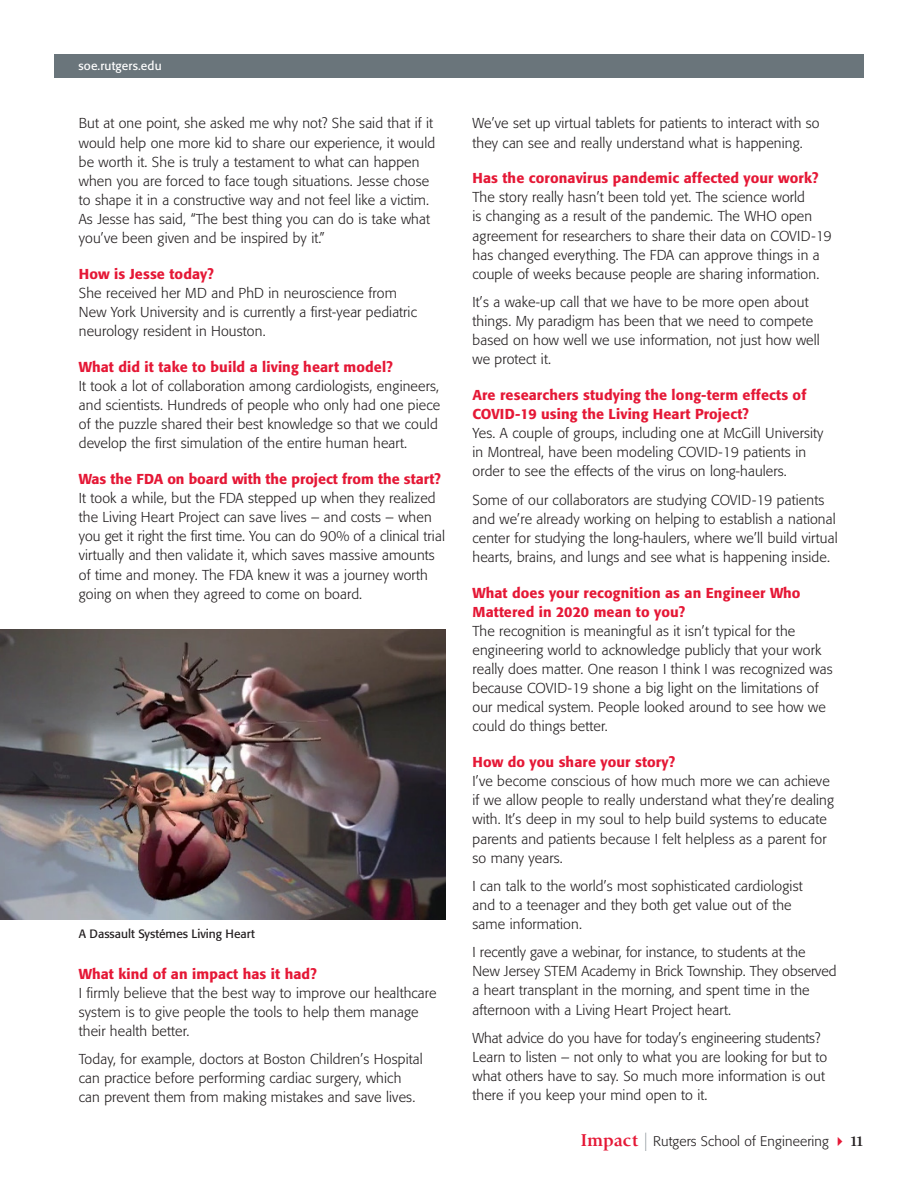
<style>
.page{position:relative;width:918px;height:1188px;background:#fff}
.page>*{position:absolute;margin:0;border:0;box-sizing:border-box;transform-origin:0 0}
.t1{font:700 15px "Giovanni Std";color:#231f20}
.t2{font:300 14.25px/19.2px "Formata";letter-spacing:.01em;color:#231f20}
.t3{font:500 14.25px/19.2px "Formata";letter-spacing:.01em;color:#e51836}
.t4{font:300 13.8px "Formata";letter-spacing:.01em;color:#231f20}
.t5{font:12px "Formata";color:#231f20}
.t6{font:12px "Formata";letter-spacing:.01em;color:#fff}
.s1{font-family:"Giovanni Std";font-weight:700;font-size:18px;color:#e51836}
.s2{font-family:"Neue Helvetica Pro 29 Cm Ult Lt";font-weight:400;font-size:25.5px;color:#6a757b}
</style>
<div class="page">
<div style="left:54px;top:54px;width:810px;height:24px;background:#6a757b"></div>
<img style="left:0;top:630px;width:446px;height:289px">
<p class="t6" style="left:79px;top:58px;width:85px">soe.rutgers.edu</p>
<p class="t2" style="left:79px;top:114px;width:358px">But at one point, she asked me why not? She said that if it would help one more kid to share our experience, it would be worth it. She is truly a testament to what can happen when you are forced to face tough situations. Jesse chose to shape it in a constructive way and not feel like a victim.<br>As Jesse has said, “The best thing you can do is take what you’ve been given and be inspired by it.”</p>
<p class="t3" style="left:79px;top:264px;width:137px">How is Jesse today?</p>
<p class="t2" style="left:79px;top:283px;width:340px">She received her MD and PhD in neuroscience from<br>New York University and is currently a first-year pediatric neurology resident in Houston.</p>
<p class="t3" style="left:79px;top:357px;width:316px">What did it take to build a living heart model?</p>
<p class="t2" style="left:79px;top:376px;width:363px">It took a lot of collaboration among cardiologists, engineers, and scientists. Hundreds of people who only had one piece of the puzzle shared their best knowledge so that we could develop the first simulation of the entire human heart.</p>
<p class="t3" style="left:79px;top:469px;width:364px">Was the FDA on board with the project from the start?</p>
<p class="t2" style="left:79px;top:489px;width:368px">It took a while, but the FDA stepped up when they realized the Living Heart Project can save lives – and costs – when you get it right the first time. You can do 90% of a clinical trial virtually and then validate it, which saves massive amounts of time and money. The FDA knew it was a journey worth going on when they agreed to come on board.</p>
<p class="t5" style="left:79px;top:927px;width:178px">A Dassault Systémes Living Heart</p>
<p class="t3" style="left:79px;top:964px;width:240px">What kind of an impact has it had?</p>
<p class="t2" style="left:79px;top:983px;width:359px">I firmly believe that the best way to improve our healthcare system is to give people the tools to help them manage their health better.</p>
<p class="t2" style="left:79px;top:1050px;width:345px">Today, for example, doctors at Boston Children’s Hospital can practice before performing cardiac surgery, which can prevent them from making mistakes and save lives.</p>
<p class="t2" style="left:472px;top:114px;width:349px">We’ve set up virtual tablets for patients to interact with so they can see and really understand what is happening.</p>
<p class="t3" style="left:472px;top:168px;width:348px">Has the coronavirus pandemic affected your work?</p>
<p class="t2" style="left:472px;top:188px;width:361px">The story really hasn’t been told yet. The science world<br>is changing as a result of the pandemic. The WHO open agreement for researchers to share their data on COVID-19 has changed everything. The FDA can approve things in a couple of weeks because people are sharing information.</p>
<p class="t2" style="left:472px;top:292px;width:349px">It’s a wake-up call that we have to be more open about things. My paradigm has been that we need to compete based on how well we use information, not just how well we protect it.</p>
<p class="t3" style="left:472px;top:385px;width:335px">Are researchers studying the long-term effects of<br>COVID-19 using the Living Heart Project?</p>
<p class="t2" style="left:472px;top:424px;width:353px">Yes. A couple of groups, including one at McGill University in Montreal, have been modeling COVID-19 patients in order to see the effects of the virus on long-haulers.</p>
<p class="t2" style="left:472px;top:490px;width:367px">Some of our collaborators are studying COVID-19 patients and we’re already working on helping to establish a national center for studying the long-haulers, where we’ll build virtual hearts, brains, and lungs and see what is happening inside.</p>
<p class="t3" style="left:472px;top:583px;width:330px">What does your recognition as an Engineer Who<br>Mattered in 2020 mean to you?</p>
<p class="t2" style="left:472px;top:621px;width:362px">The recognition is meaningful as it isn’t typical for the engineering world to acknowledge publicly that your work really does matter. One reason I think I was recognized was because COVID-19 shone a big light on the limitations of our medical system. People looked around to see how we could do things better.</p>
<p class="t3" style="left:472px;top:752px;width:204px">How do you share your story?</p>
<p class="t2" style="left:472px;top:772px;width:363px">I’ve become conscious of how much more we can achieve if we allow people to really understand what they’re dealing with. It’s deep in my soul to help build systems to educate parents and patients because I felt helpless as a parent for so many years.</p>
<p class="t2" style="left:472px;top:876px;width:332px">I can talk to the world’s most sophisticated cardiologist and to a teenager and they both get value out of the same information.</p>
<p class="t2" style="left:472px;top:943px;width:366px">I recently gave a webinar, for instance, to students at the<br>New Jersey STEM Academy in Brick Township. They observed a heart transplant in the morning, and spent time in the afternoon with a Living Heart Project heart.</p>
<p class="t2" style="left:472px;top:1028px;width:350px">What advice do you have for today’s engineering students?</p>
<p class="t2" style="left:472px;top:1047px;width:356px">Learn to listen – not only to what you are looking for but to what others have to say. So much more information is out there if you keep your mind open to it.</p>
<p class="t4" style="left:581px;top:1133px;width:249px"><span class="s1">Impact</span> <span class="s2">I</span> Rutgers School of Engineering</p>
<p class="t1" style="left:850px;top:1132px;width:16px">11</p>
</div>
